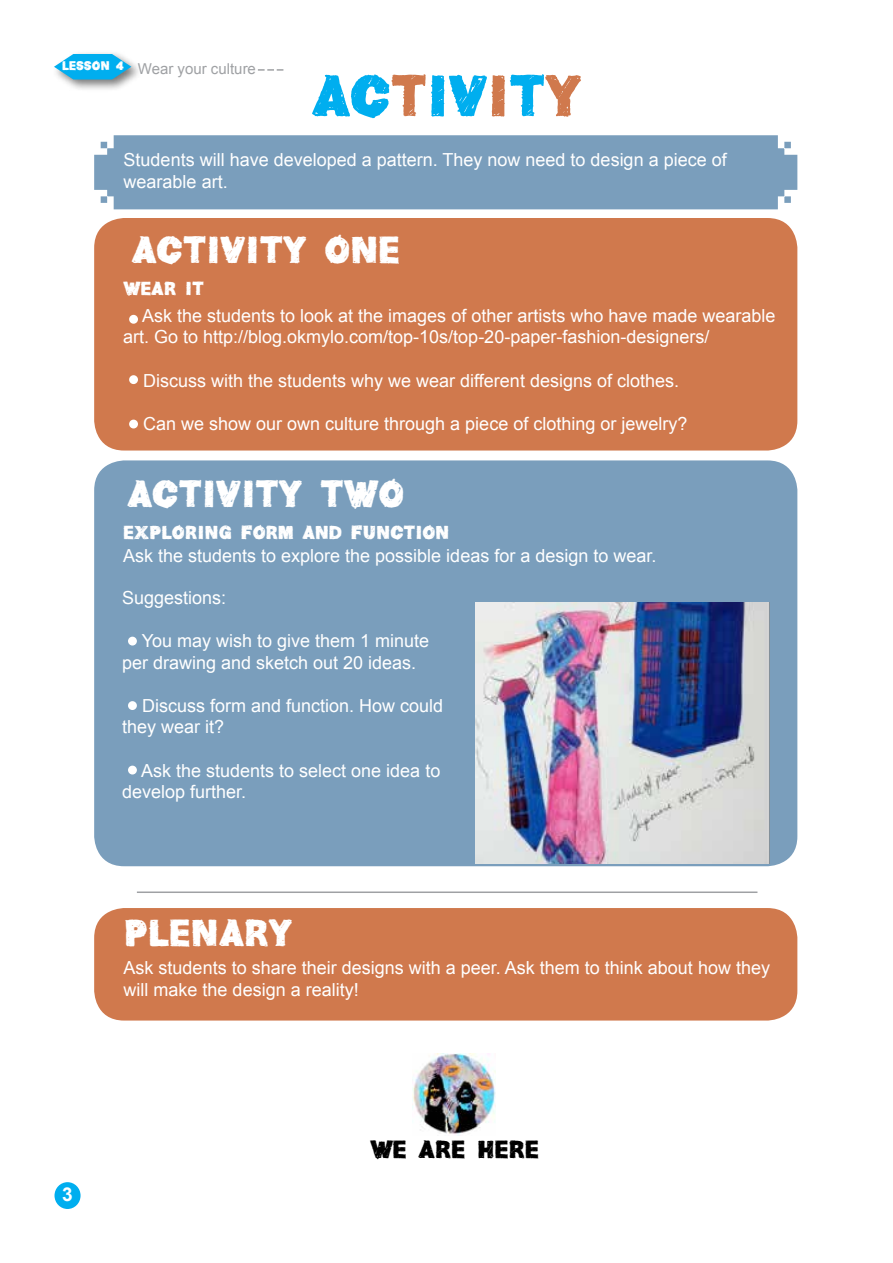
<style>
.page{position:relative;width:893px;height:1263px;background:#fff}
.page>*{position:absolute;margin:0;border:0;box-sizing:border-box;transform-origin:0 0}
.t1{font:55.5px "Helv Children";color:#00aeef}
.t2{font:36px "Helv Children";color:#fff}
.t3{font:23.7px "Helv Children";color:#000}
.t4{font:700 19.05px "Arial";color:#fff}
.t5{font:18px/21.6px "Arial";color:#fff}
.t6{font:18px "Helv Children";color:#fff}
.t7{font:15px "Arial";color:#9fa1a4}
.s1{color:#d0794d}
</style>
<div class="page">
<img style="left:412px;top:1054px;width:84px;height:81px">
<div style="left:94px;top:218px;width:703px;height:232px;background:#d0794d;border-radius:30px"></div>
<div style="left:94px;top:460px;width:703px;height:406px;background:#7a9ebc;border-radius:30px"></div>
<div style="left:94px;top:908px;width:703px;height:112px;background:#d0794d;border-radius:30px"></div>
<div style="left:94px;top:135px;width:703px;height:74px;background:#7a9ebc"></div>
<div style="left:129px;top:420px;width:9px;height:8px;background:#fff;border-radius:50%"></div>
<div style="left:129px;top:375px;width:9px;height:9px;background:#fff;border-radius:50%"></div>
<div style="left:129px;top:315px;width:9px;height:9px;background:#fff;border-radius:50%"></div>
<div style="left:128px;top:637px;width:9px;height:8px;background:#fff;border-radius:50%"></div>
<div style="left:128px;top:701px;width:9px;height:9px;background:#fff;border-radius:50%"></div>
<div style="left:128px;top:766px;width:9px;height:8px;background:#fff;border-radius:50%"></div>
<div style="left:51px;top:50px;width:92px;height:42px;background:#000;opacity:.53"></div>
<svg style="left:54px;top:54px;width:77px;height:25px;background:#34b8ea"></svg>
<svg style="left:258px;top:69px;width:25px;height:2px"></svg>
<div style="left:55px;top:1182px;width:26px;height:27px;background:#00aeef;border-radius:50%"></div>
<img style="left:475px;top:602px;width:295px;height:261px">
<hr style="left:137px;top:891px;width:620px;height:2px;background:#9fa1a4">
<p class="t7" style="left:62px;top:59px;width:196px"><sup>LESSON</sup> <sup>4</sup> Wear your culture</p>
<h1 class="t1" style="left:312px;top:72px;width:271px">AC<span class="s1">T</span>IV<span class="s1">I</span>T<span class="s1">Y</span></h1>
<p class="t5" style="left:124px;top:149px;width:605px">Students will have developed a pattern. They now need to design a piece of wearable art.</p>
<h2 class="t2" style="left:132px;top:235px;width:270px">ACTIVITY ONE</h2>
<p class="t6" style="left:124px;top:281px;width:82px">WEAR IT</p>
<p class="t5" style="left:123px;top:305px;width:654px;text-indent:19px">Ask the students to look at the images of other artists who have made wearable art. Go to http://blog.okmylo.com/top-10s/top-20-paper-fashion-designers/</p>
<p class="t5" style="left:143px;top:370px;width:537px">Discuss with the students why we wear different designs of clothes.</p>
<p class="t5" style="left:143px;top:413px;width:546px">Can we show our own culture through a piece of clothing or jewelry?</p>
<h2 class="t2" style="left:127px;top:478px;width:278px">ACTIVITY TWO</h2>
<p class="t6" style="left:124px;top:524px;width:327px">EXPLORING FORM AND FUNCTION</p>
<p class="t5" style="left:123px;top:545px;width:535px">Ask the students to explore the possible ideas for a design to wear.</p>
<p class="t5" style="left:122px;top:587px;width:106px">Suggestions:</p>
<p class="t5" style="left:122px;top:630px;width:309px;text-indent:20px">You may wish to give them 1 minute per drawing and sketch out 20 ideas.</p>
<p class="t5" style="left:122px;top:695px;width:323px;text-indent:20px">Discuss form and function. How could they wear it?</p>
<p class="t5" style="left:122px;top:760px;width:320px;text-indent:19px">Ask the students to select one idea to develop further.</p>
<h2 class="t2" style="left:124px;top:918px;width:170px">PLENARY</h2>
<p class="t5" style="left:124px;top:957px;width:648px">Ask students to share their designs with a peer. Ask them to think about how they will make the design a reality!</p>
<p class="t4" style="left:62px;top:1182px;width:12px">3</p>
<h3 class="t3" style="left:370px;top:1139px;width:170px">WE ARE HERE</h3>
</div>
